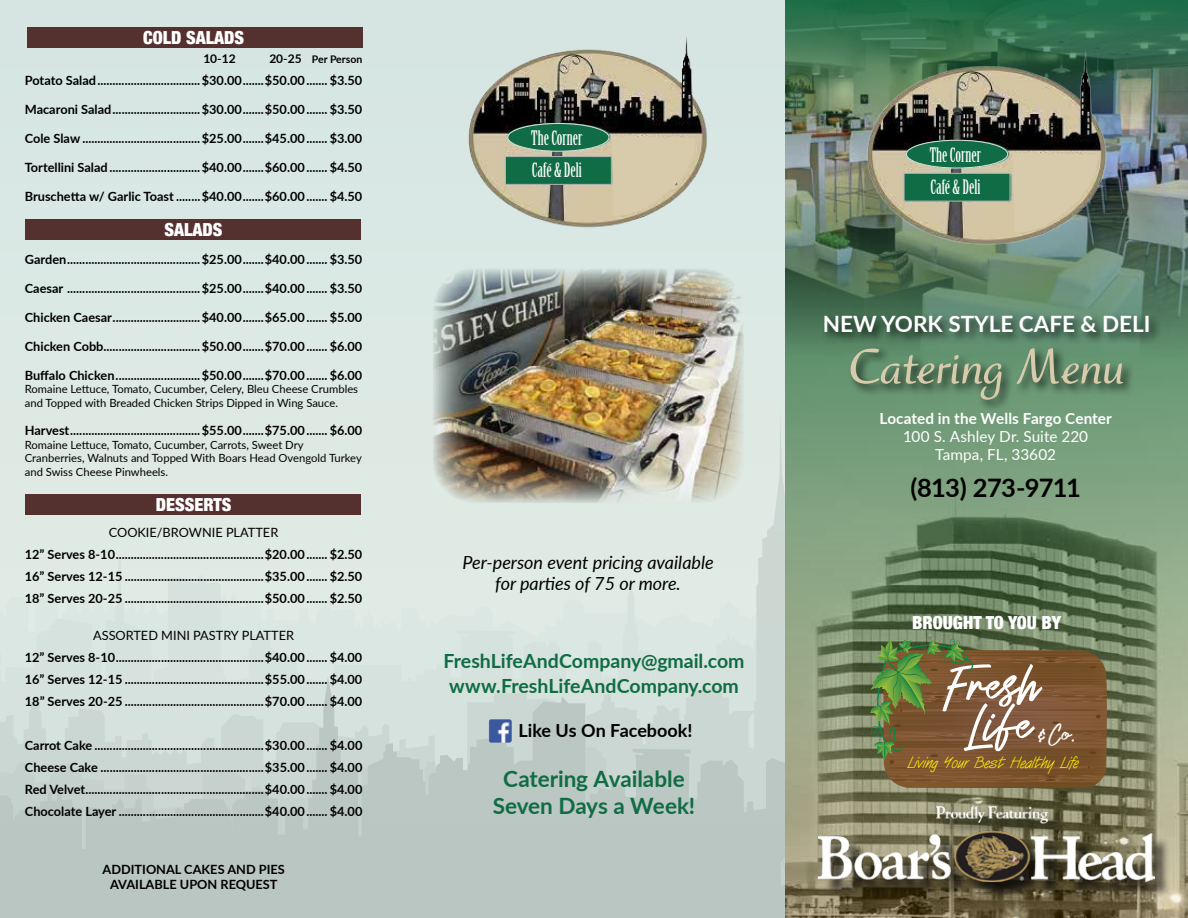
<style>
.page{position:relative;width:1188px;height:918px;background:#fff}
.page>*{position:absolute;margin:0;border:0;box-sizing:border-box;transform-origin:0 0}
.t1{font:54px "Zeuty Script Script";letter-spacing:.005em;color:#fff}
.t2{font:54px "Zeuty Script Script";letter-spacing:.005em;color:#fff;scale:1.12 1}
.t3{font:700 52.5px "Ruzicka Freehand LH";color:#d8cbac}
.t4{font:700 25.5px "Lato";letter-spacing:-.03em;color:#000}
.t5{font:700 22.5px/27px "Lato";letter-spacing:-.005em;color:#106c44;text-align:center}
.t6{font:700 22.5px "Lato";color:#fff}
.t7{font:700 19.5px/25.5px "Lato";color:#106c44}
.t8{font:19.5px/32.4px "Birch Std";color:#fff}
.t9{font:italic 18px/21.6px "Lato";color:#000;text-align:center}
.t10{font:900 condensed 18px "Helvetica Neue";color:#fff}
.t11{font:700 18px "Lato";color:#000}
.t12{font:16.5px "Surf Style";letter-spacing:-.035em;color:#fff200}
.t13{font:15.3px/18.3px "Lato";letter-spacing:.005em;color:#fff;text-align:center}
.t14{font:700 15.3px "Lato";letter-spacing:.005em;color:#fff}
.t15{font:700 12.75px/22px "Lato";color:#000;text-align:justify}
.t16{font:12.75px "Lato";color:#000}
.t17{font:700 12px "Lato";color:#000}
.t18{font:11.25px/13.5px "Lato";color:#000}
.t19{font:700 10.5px "Lato";color:#000}
.s1{font-size:12px}
.s2{font-size:27px}
</style>
<div class="page">
<div style="left:0;top:0;width:786px;height:748px;background:#dae9e4"></div>
<svg style="left:0;top:552px;width:786px;height:366px"></svg>
<div style="left:27px;top:27px;width:336px;height:21px;background:#54312f"></div>
<div style="left:26px;top:495px;width:336px;height:20px;background:#54312f"></div>
<div style="left:26px;top:220px;width:336px;height:20px;background:#54312f"></div>
<img style="left:786px;top:358px;width:402px;height:560px">
<img style="left:489px;top:719px;width:23px;height:24px">
<img style="left:786px;top:0;width:402px;height:358px">
<div style="left:822px;top:809px;width:351px;height:91px;background:#000;opacity:.75"></div>
<img style="left:819px;top:806px;width:336px;height:76px">
<div style="left:821px;top:312px;width:341px;height:100px;background:#000;opacity:.75"></div>
<img style="left:845px;top:48px;width:292px;height:199px">
<svg style="left:1013px;top:153px;width:88px;height:84px;background:#bcb69c"></svg>
<div style="left:906px;top:140px;width:102px;height:28px;background:#106c44;border-radius:50%"></div>
<div style="left:906px;top:140px;width:102px;height:28px;border:1px solid #dcddde;border-radius:50%"></div>
<div style="left:904px;top:173px;width:106px;height:28px;background:#106c44;border:1px solid #b1b4b6"></div>
<img style="left:468px;top:36px;width:239px;height:192px">
<svg style="left:612px;top:136px;width:87px;height:84px"></svg>
<div style="left:508px;top:123px;width:101px;height:28px;background:#106c44;border-radius:50%"></div>
<div style="left:507px;top:123px;width:102px;height:29px;border:1px solid #dcddde;border-radius:50%"></div>
<div style="left:505px;top:156px;width:107px;height:29px;background:#106c44;border:1px solid #b1b4b6"></div>
<svg style="left:870px;top:638px;width:238px;height:151px;background:#776038"></svg>
<img style="left:433px;top:269px;width:311px;height:234px">
<h3 class="t10" style="left:143px;top:23px;width:103px">COLD SALADS</h3>
<p class="t17" style="left:203px;top:50px;width:34px">10-12</p>
<p class="t19" style="left:269px;top:52px;width:94px"><span class="s1">20-25</span> Per Person</p>
<p class="t15" style="left:25px;top:69px;width:339px">Potato Salad..................................$30.00.......$50.00....... $3.50</p>
<p class="t15" style="left:25px;top:98px;width:339px">Macaroni Salad.............................$30.00.......$50.00....... $3.50</p>
<p class="t15" style="left:25px;top:127px;width:339px">Cole Slaw .......................................$25.00.......$45.00....... $3.00</p>
<p class="t15" style="left:25px;top:156px;width:339px">Tortellini Salad..............................$40.00.......$60.00....... $4.50</p>
<p class="t15" style="left:25px;top:184px;width:339px">Bruschetta w/ Garlic Toast ........$40.00.......$60.00....... $4.50</p>
<h3 class="t10" style="left:165px;top:214px;width:60px">SALADS</h3>
<p class="t15" style="left:25px;top:248px;width:339px">Garden............................................$25.00.......$40.00....... $3.50</p>
<p class="t15" style="left:25px;top:277px;width:339px">Caesar ............................................$25.00.......$40.00....... $3.50</p>
<p class="t15" style="left:25px;top:306px;width:339px">Chicken Caesar.............................$40.00.......$65.00....... $5.00</p>
<p class="t15" style="left:25px;top:335px;width:339px">Chicken Cobb................................$50.00.......$70.00....... $6.00</p>
<p class="t15" style="left:25px;top:363px;width:339px">Buffalo Chicken............................$50.00.......$70.00....... $6.00</p>
<p class="t18" style="left:25px;top:382px;width:335px">Romaine Lettuce, Tomato, Cucumber, Celery, Bleu Cheese Crumbles and Topped with Breaded Chicken Strips Dipped in Wing Sauce.</p>
<p class="t15" style="left:25px;top:419px;width:339px">Harvest...........................................$55.00.......$75.00....... $6.00</p>
<p class="t18" style="left:25px;top:438px;width:339px">Romaine Lettuce, Tomato, Cucumber, Carrots, Sweet Dry<br>Cranberries, Walnuts and Topped With Boars Head Ovengold Turkey and Swiss Cheese Pinwheels.</p>
<h3 class="t10" style="left:156px;top:490px;width:77px">DESSERTS</h3>
<p class="t16" style="left:109px;top:523px;width:171px">COOKIE/BROWNIE PLATTER</p>
<p class="t15" style="left:25px;top:542px;width:339px">12” Serves 8-10.................................................$20.00....... $2.50<br>16” Serves 12-15 ..............................................$35.00....... $2.50<br>18” Serves 20-25 ..............................................$50.00....... $2.50</p>
<p class="t16" style="left:93px;top:626px;width:202px">ASSORTED MINI PASTRY PLATTER</p>
<p class="t15" style="left:25px;top:646px;width:339px">12” Serves 8-10.................................................$40.00....... $4.00<br>16” Serves 12-15 ..............................................$55.00....... $4.00<br>18” Serves 20-25 ..............................................$70.00....... $4.00</p>
<p class="t15" style="left:25px;top:734px;width:339px">Carrot Cake ........................................................$30.00....... $4.00<br>Cheese Cake ......................................................$35.00....... $4.00<br>Red Velvet...........................................................$40.00....... $4.00<br>Chocolate Layer ................................................$40.00....... $4.00</p>
<p class="t15" style="left:103px;top:861px;width:184px;line-height:15.3px;text-align:center">ADDITIONAL CAKES AND PIES<br>AVAILABLE UPON REQUEST</p>
<h3 class="t8" style="left:531px;top:122px;width:53px">The Corner<br>Café &amp; Deli</h3>
<h3 class="t9" style="left:462px;top:550px;width:253px">Per-person event pricing available for parties of 75 or more.</h3>
<h3 class="t7" style="left:443px;top:647px;width:303px">FreshLifeAndCompany@gmail.com www.FreshLifeAndCompany.com</h3>
<h3 class="t11" style="left:519px;top:718px;width:175px">Like Us On Facebook!</h3>
<h3 class="t5" style="left:493px;top:764px;width:204px">Catering Available<br>Seven Days a Week!</h3>
<h3 class="t8" style="left:930px;top:139px;width:53px">The Corner<br>Café &amp; Deli</h3>
<h3 class="t6" style="left:823px;top:308px;width:329px">NEW YORK STYLE CAFE &amp; DELI</h3>
<h2 class="t3" style="left:848px;top:336px;width:278px">Catering Menu</h2>
<p class="t14" style="left:879px;top:407px;width:234px">Located in the Wells Fargo Center</p>
<p class="t13" style="left:903px;top:427px;width:186px">100 S. Ashley Dr. Suite 220<br>Tampa, FL, 33602</p>
<h3 class="t4" style="left:910px;top:469px;width:172px">(813) 273-9711</h3>
<h3 class="t10" style="left:912px;top:607px;width:150px">BROUGHT TO YOU BY</h3>
<h1 class="t2" style="left:945px;top:663px;width:88px">Fresh</h1>
<h1 class="t1" style="left:965px;top:702px;width:111px">Life <span class="s2">&amp; Co.</span></h1>
<p class="t12" style="left:907px;top:752px;width:173px">Living Your Best Healthy Life</p>
</div>
